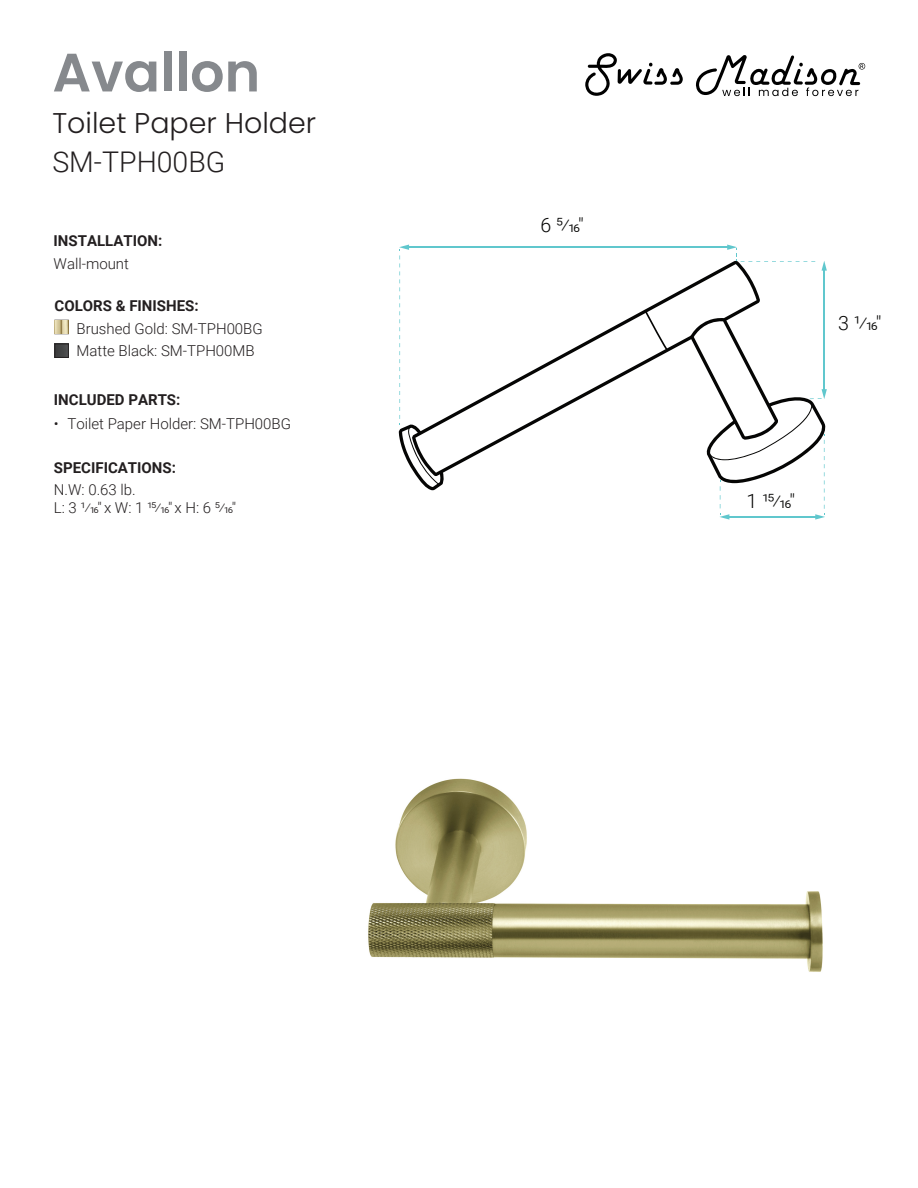
<style>
.page{position:relative;width:918px;height:1188px;background:#fff}
.page>*{position:absolute;margin:0;border:0;box-sizing:border-box;transform-origin:0 0}
.t1{font:600 54px "Poppins";color:#86898d}
.t2{font:300 28.5px "Poppins";color:#231f20}
.t3{font:300 28.5px "Roboto";color:#231f20}
.t4{font:300 19.65px "Roboto";letter-spacing:-.1em;color:#050504}
.t5{font:300 15px/22.5px "Roboto";color:#231f20}
.t6{font:700 15px "Roboto";color:#231f20}
.t7{font:300 15px/18px "Roboto";letter-spacing:-.1em;color:#231f20}
</style>
<div class="page">
<svg style="left:585px;top:53px;width:98px;height:43px"></svg>
<svg style="left:696px;top:55px;width:169px;height:41px"></svg>
<img style="left:368px;top:778px;width:455px;height:194px">
<svg style="left:57px;top:346px;width:10px;height:10px"></svg>
<div style="left:55px;top:344px;width:14px;height:14px;border:1px solid #231f20"></div>
<img style="left:55px;top:320px;width:13px;height:14px">
<svg style="left:445px;top:262px;width:315px;height:210px"></svg>
<svg style="left:645px;top:311px;width:23px;height:40px"></svg>
<hr style="left:407px;top:247px;width:322px;height:1px;background:#60c7cd">
<svg style="left:399px;top:245px;width:46px;height:245px"></svg>
<hr style="left:824px;top:269px;width:1px;height:122px;background:#60c7cd">
<svg style="left:822px;top:261px;width:5px;height:10px"></svg>
<svg style="left:727px;top:245px;width:88px;height:17px"></svg>
<svg style="left:690px;top:317px;width:137px;height:203px"></svg>
<h1 class="t1" style="left:52px;top:41px;width:209px">Avallon</h1>
<h2 class="t2" style="left:52px;top:106px;width:265px">Toilet Paper Holder</h2>
<h2 class="t3" style="left:52px;top:142px;width:174px">SM-TPH00BG</h2>
<p class="t6" style="left:54px;top:230px;width:110px">INSTALLATION:</p>
<p class="t5" style="left:54px;top:252px;width:77px">Wall-mount</p>
<p class="t6" style="left:55px;top:295px;width:146px">COLORS &amp; FINISHES:</p>
<p class="t5" style="left:77px;top:316px;width:188px">Brushed Gold: SM-TPH00BG<br>Matte Black: SM-TPH00MB</p>
<p class="t6" style="left:54px;top:389px;width:128px">INCLUDED PARTS:</p>
<p class="t5" style="left:54px;top:412px;width:239px">• Toilet Paper Holder: SM-TPH00BG</p>
<p class="t6" style="left:54px;top:457px;width:124px">SPECIFICATIONS:</p>
<p class="t7" style="left:54px;top:481px;width:184px">N.W: 0.63 lb.<br>L: 3 ¹⁄16" x W: 1 ¹5⁄16" x H: 6 5⁄16"</p>
<h3 class="t4" style="left:540px;top:211px;width:45px">6 5⁄16"</h3>
<h3 class="t4" style="left:838px;top:310px;width:45px">3 ¹⁄16"</h3>
<h3 class="t4" style="left:747px;top:488px;width:50px">1 ¹5⁄16"</h3>
</div>
